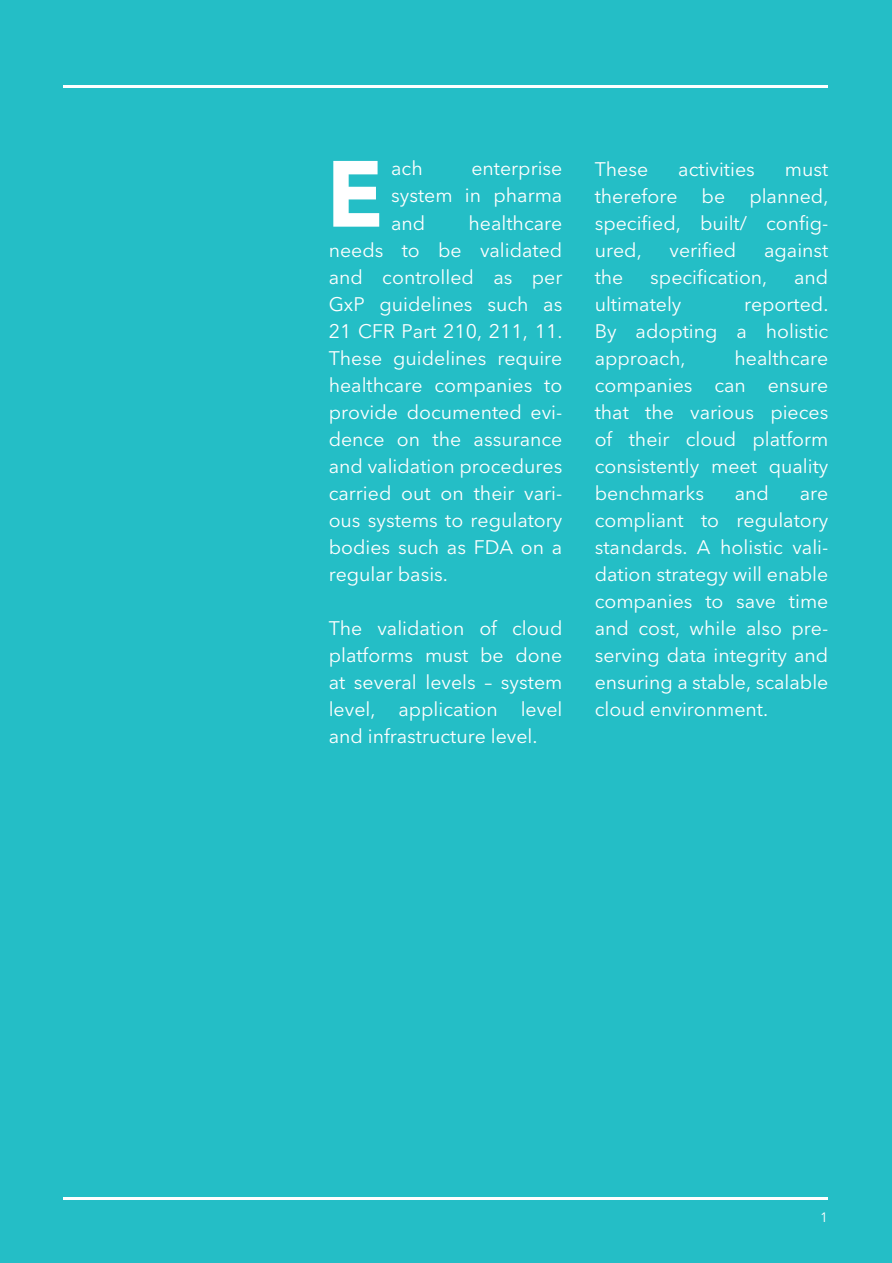
<style>
.page{position:relative;width:892px;height:1263px;background:#fff}
.page>*{position:absolute;margin:0;border:0;box-sizing:border-box;transform-origin:0 0}
.t1{font:700 92.85px "Avenir Next LT Pro";color:#fff}
.t2{font:19.5px/27px "Avenir Next LT Pro";color:#fff;text-align:justify}
.t3{font:13.5px "Avenir Next LT Pro";color:#fff}
</style>
<div class="page">
<div style="left:0;top:0;width:891px;height:1263px;background:#24bec6"></div>
<hr style="left:64px;top:1197px;width:763px;height:2px;background:#fff">
<hr style="left:64px;top:85px;width:763px;height:2px;background:#fff">
<p class="t2" style="left:391px;top:155px;width:33px">ach</p>
<h1 class="t1" style="left:326px;top:137px;width:58px">E</h1>
<p class="t2" style="left:391px;top:155px;width:173px;text-indent:80px">enterprise system in pharma and</p>
<p class="t2" style="left:328px;top:209px;width:235px;text-indent:140px">healthcare needs to be validated and controlled as per GxP guidelines such as 21 CFR Part 210, 211, 11.<br>These guidelines require healthcare companies to provide documented evi&shy;dence on the assurance and validation procedures carried out on their vari&shy;ous systems to regulatory bodies such as FDA on a regular basis.</p>
<p class="t2" style="left:328px;top:614px;width:235px">The validation of cloud platforms must be done at several levels – system level, application level and infrastructure level.</p>
<p class="t2" style="left:594px;top:155px;width:55px">These</p>
<p class="t2" style="left:678px;top:155px;width:78px">activities</p>
<p class="t2" style="left:594px;top:155px;width:235px;text-indent:190px">must therefore be planned, specified, built/ config&shy;ured,</p>
<p class="t2" style="left:669px;top:236px;width:68px">verified</p>
<p class="t2" style="left:763px;top:236px;width:66px">against</p>
<p class="t2" style="left:594px;top:263px;width:30px">the</p>
<p class="t2" style="left:650px;top:263px;width:118px">specification,</p>
<p class="t2" style="left:793px;top:263px;width:36px">and</p>
<p class="t2" style="left:594px;top:290px;width:88px">ultimately</p>
<p class="t2" style="left:594px;top:290px;width:235px;text-indent:149px">reported.<br>By adopting a holistic approach,</p>
<p class="t2" style="left:594px;top:344px;width:235px;text-indent:140px">healthcare companies can ensure that the various pieces of their cloud platform consistently meet quality benchmarks</p>
<p class="t2" style="left:734px;top:479px;width:36px">and</p>
<p class="t2" style="left:594px;top:479px;width:235px;text-indent:205px">are compliant to regulatory standards. A holistic vali&shy;dation strategy will enable companies to save time and cost, while also pre&shy;serving data integrity and ensuring a stable, scalable cloud environment.</p>
<p class="t3" style="left:819px;top:1209px;width:9px">1</p>
</div>
